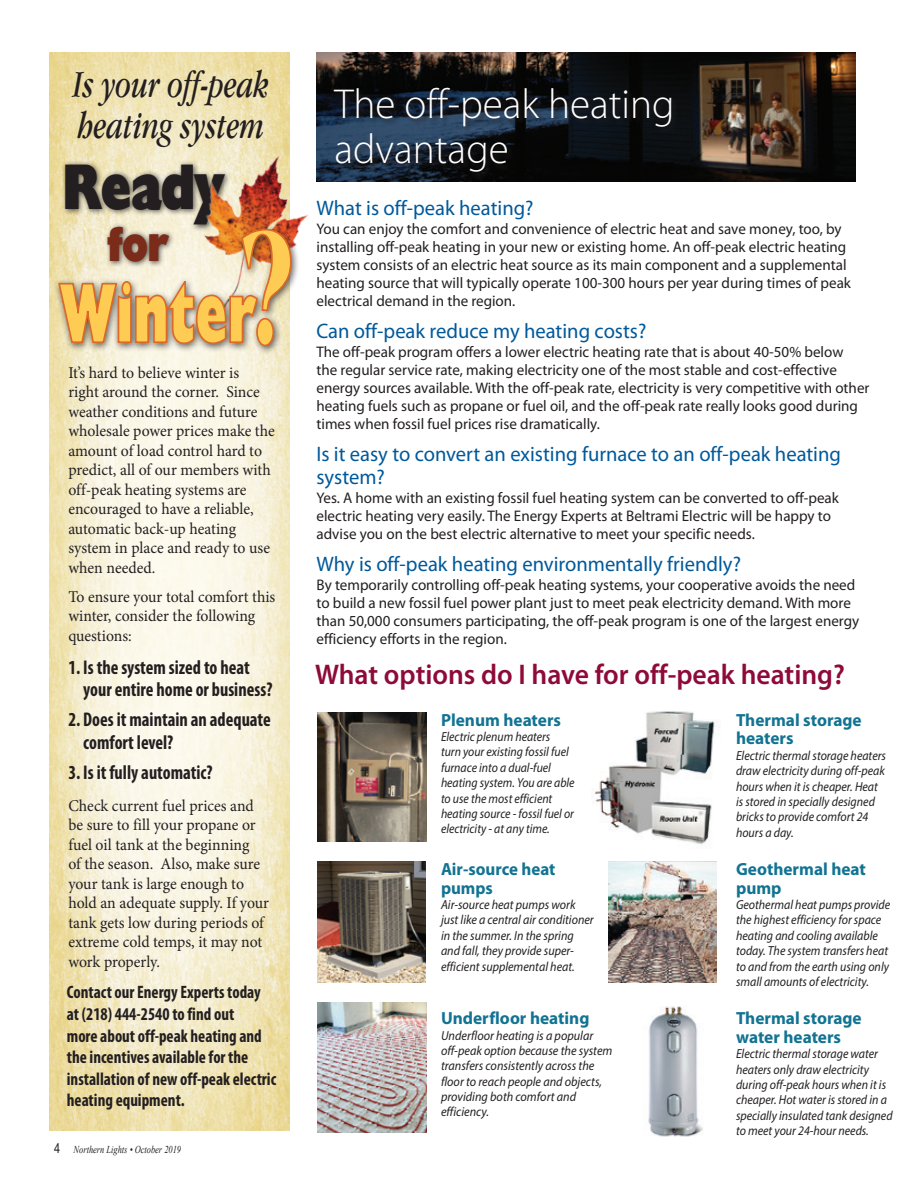
<style>
.page{position:relative;width:918px;height:1188px;background:#fff}
.page>*{position:absolute;margin:0;border:0;box-sizing:border-box;transform-origin:0 0}
.t1{font:81.3px "Gallant";letter-spacing:.03em;color:#fecc53;scale:.64 1}
.t2{font:61.8px "Gallant";color:#231f20;scale:.81 1}
.t3{font:47.55px "Gallant";color:#7a2b19;scale:.81 1}
.jared{font:300 42px/45px "Myriad Pro";color:#fff}
.t4{font:39px/41.8px "Garamand Condensed Italic SWFTE";color:#231f20}
.jared-2{font:600 28.5px "Myriad Pro";color:#8d0a39}
.jared-3{font:21px/22.5px "Myriad Pro";color:#00599b}
.t5{font:700 condensed 19.95px/23px "Myriad Pro";color:#231f20;scale:.92 1}
.VV_paragraph{font:700 condensed 18px/21.6px "Myriad Pro";color:#231f20;scale:.94 1}
.jared-4{font:700 17.7px/18.8px "Myriad Pro";color:#127392}
.jared-5{font:700 17.7px/18.8px "Myriad Pro";color:#127392;scale:.96 1}
.t6{font:16.5px/19.5px "Minion Pro";letter-spacing:-.005em;color:#231f20;scale:.95 1}
.jared-6{font:15.3px/18px "Myriad Pro";color:#231f20}
.jared-7{font:italic 13.2px/15.3px "Myriad Pro";color:#231f20;scale:.91 1}
.jared-8{font:italic 13.2px/15.3px "Myriad Pro";color:#231f20;scale:.9 1}
.jared-9{font:italic 13.2px/15.3px "Myriad Pro";color:#231f20;scale:.93 1}
.jared-10{font:italic 13.2px/15.3px "Myriad Pro";color:#231f20;scale:.92 1}
.t7{font:italic 10.5px "Times New Roman";color:#231f20;scale:.8 1}
.s1{font-family:"Americana BT";font-weight:800;font-stretch:condensed;font-size:168.75px}
.s2{font-family:"Arial Narrow";font-style:normal;font-size:13.5px}
</style>
<div class="page">
<img style="left:50px;top:52px;width:240px;height:1079px">
<div style="left:61px;top:160px;width:171px;height:108px;background:#231f20;opacity:.74"></div>
<img style="left:145px;top:124px;width:194px;height:100px">
<div style="left:53px;top:224px;width:248px;height:130px;background:#231f20;opacity:.74"></div>
<img style="left:57px;top:228px;width:235px;height:119px">
<img style="left:316px;top:52px;width:539px;height:129px">
<div style="left:333px;top:87px;width:345px;height:93px;background:#231f20;opacity:.75"></div>
<img style="left:318px;top:713px;width:109px;height:129px">
<img style="left:318px;top:861px;width:108px;height:121px">
<img style="left:318px;top:1003px;width:108px;height:129px">
<img style="left:594px;top:711px;width:121px;height:134px">
<img style="left:609px;top:861px;width:107px;height:121px">
<img style="left:648px;top:1006px;width:55px;height:131px">
<p class="t4" style="left:73px;top:61px;width:197px">Is your off-peak heating system</p>
<p class="t2" style="left:64px;top:147px;width:199px">Ready</p>
<p class="t3" style="left:107px;top:213px;width:76px">for</p>
<p class="t1" style="left:60px;top:260px;width:364px">Winter<span class="s1">?</span></p>
<p class="t6" style="left:68px;top:363px;width:219px">It’s hard to believe winter is<br>right around the corner. Since weather conditions and future wholesale power prices make the amount of load control hard to predict, all of our members with off-peak heating systems are encouraged to have a reliable, automatic back-up heating system in place and ready to use when needed.</p>
<p class="t6" style="left:68px;top:587px;width:219px">To ensure your total comfort this winter, consider the following questions:</p>
<p class="t5" style="left:83px;top:655px;width:207px;text-indent:-15px">1. Is the system sized to heat your entire home or business?</p>
<p class="t5" style="left:83px;top:708px;width:205px;text-indent:-15px">2. Does it maintain an adequate comfort level?</p>
<p class="t5" style="left:68px;top:760px;width:158px">3. Is it fully automatic?</p>
<p class="t6" style="left:68px;top:796px;width:213px">Check current fuel prices and be sure to fill your propane or fuel oil tank at the beginning<br>of the season. Also, make sure your tank is large enough to hold an adequate supply. If your tank gets low during periods of extreme cold temps, it may not work properly.</p>
<p class="VV_paragraph" style="left:67px;top:981px;width:224px">Contact our Energy Experts today at (218) 444-2540 to find out<br>more about off-peak heating and the incentives available for the installation of new off-peak electric heating equipment.</p>
<p class="t7" style="left:54px;top:1142px;width:160px"><span class="s2">4</span> Northern Lights • October 2019</p>
<p class="jared" style="left:334px;top:81px;width:342px">The off-peak heating advantage</p>
<p class="jared-3" style="left:316px;top:197px;width:219px">What is off-peak heating?</p>
<p class="jared-6" style="left:316px;top:220px;width:536px">You can enjoy the comfort and convenience of electric heat and save money, too, by installing off-peak heating in your new or existing home. An off-peak electric heating system consists of an electric heat source as its main component and a supplemental heating source that will typically operate 100-300 hours per year during times of peak electrical demand in the region.</p>
<p class="jared-3" style="left:316px;top:320px;width:331px">Can off-peak reduce my heating costs?</p>
<p class="jared-6" style="left:316px;top:343px;width:554px">The off-peak program offers a lower electric heating rate that is about 40-50% below<br>the regular service rate, making electricity one of the most stable and cost-effective energy sources available. With the off-peak rate, electricity is very competitive with other heating fuels such as propane or fuel oil, and the off-peak rate really looks good during times when fossil fuel prices rise dramatically.</p>
<p class="jared-3" style="left:316px;top:443px;width:526px">Is it easy to convert an existing furnace to an off-peak heating system?</p>
<p class="jared-6" style="left:316px;top:489px;width:524px">Yes. A home with an existing fossil fuel heating system can be converted to off-peak electric heating very easily. The Energy Experts at Beltrami Electric will be happy to advise you on the best electric alternative to meet your specific needs.</p>
<p class="jared-3" style="left:316px;top:552px;width:426px">Why is off-peak heating environmentally friendly?</p>
<p class="jared-6" style="left:316px;top:576px;width:544px">By temporarily controlling off-peak heating systems, your cooperative avoids the need to build a new fossil fuel power plant just to meet peak electricity demand. With more than 50,000 consumers participating, the off-peak program is one of the largest energy efficiency efforts in the region.</p>
<p class="jared-2" style="left:315px;top:656px;width:531px">What options do I have for off-peak heating?</p>
<p class="jared-4" style="left:441px;top:710px;width:122px">Plenum heaters</p>
<p class="jared-8" style="left:441px;top:729px;width:150px">Electric plenum heaters<br>turn your existing fossil fuel furnace into a dual-fuel heating system. You are able to use the most efficient heating source - fossil fuel or electricity - at any time.</p>
<p class="jared-5" style="left:441px;top:859px;width:121px">Air-source heat pumps</p>
<p class="jared-10" style="left:441px;top:897px;width:168px">Air-source heat pumps work just like a central air conditioner in the summer. In the spring and fall, they provide super&shy;efficient supplemental heat.</p>
<p class="jared-4" style="left:441px;top:1008px;width:150px">Underfloor heating</p>
<p class="jared-9" style="left:441px;top:1027px;width:186px">Underfloor heating is a popular off-peak option because the system transfers consistently across the floor to reach people and objects, providing both comfort and efficiency.</p>
<p class="jared-4" style="left:736px;top:710px;width:127px">Thermal storage heaters</p>
<p class="jared-7" style="left:736px;top:748px;width:166px">Electric thermal storage heaters draw electricity during off-peak hours when it is cheaper. Heat is stored in specially designed bricks to provide comfort 24 hours a day.</p>
<p class="jared-4" style="left:736px;top:859px;width:131px">Geothermal heat pump</p>
<p class="jared-7" style="left:736px;top:897px;width:171px">Geothermal heat pumps provide the highest efficiency for space heating and cooling available today. The system transfers heat to and from the earth using only small amounts of electricity.</p>
<p class="jared-4" style="left:736px;top:1008px;width:127px">Thermal storage water heaters</p>
<p class="jared-7" style="left:736px;top:1046px;width:174px">Electric thermal storage water heaters only draw electricity during off-peak hours when it is cheaper. Hot water is stored in a specially insulated tank designed to meet your 24-hour needs.</p>
</div>
